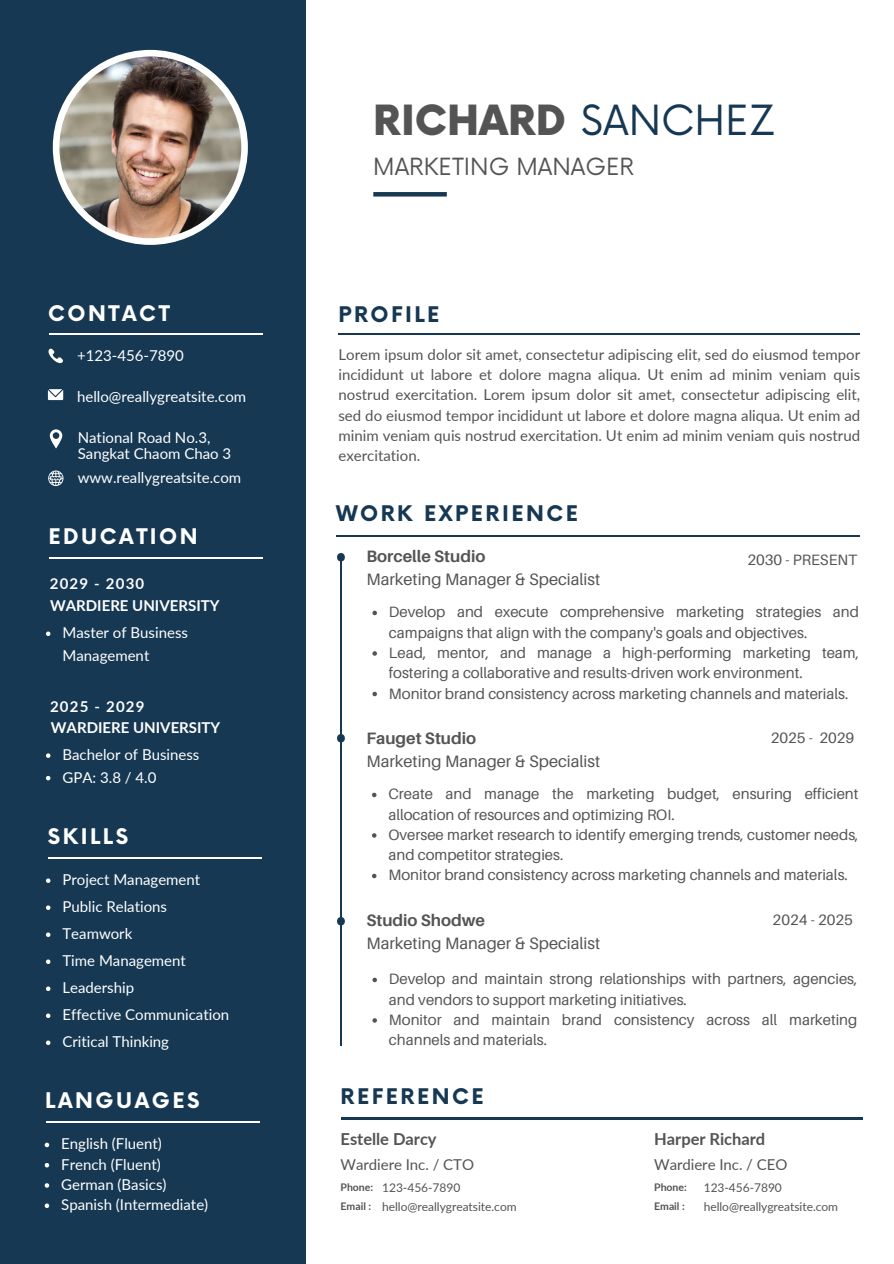
<style>
.page{position:relative;width:894px;height:1264px;background:#fff}
.page>*{position:absolute;margin:0;border:0;box-sizing:border-box;transform-origin:0 0}
.t1{font:900 40.5px "Now";color:#545454}
.t2{font:23.1px "Now";color:#545454}
.t3{font:700 21px "Now";letter-spacing:.12em;color:#fff}
.t4{font:700 21px "Now";letter-spacing:.12em;color:#163853}
.t5{font:16.5px "Aileron";color:#545454}
.t6{font:700 16.5px "Aileron";color:#545454}
.t7{font:700 16.5px "Lato";color:#545454}
.t8{font:15px/20.2px "Aileron";color:#545454}
.t9{font:15px/20.2px "Lato";color:#545454;text-align:justify}
.t10{font:15px/16.8px "Lato";color:#fff}
.t11{font:700 15px "Lato";color:#fff}
.t12{font:700 15px "Lato";letter-spacing:.08em;color:#fff}
.t13{font:12px "Lato";letter-spacing:-.005em;color:#545454}
.t14{font:700 10.5px "Lato";color:#545454}
.s1{font-weight:400;color:#163853}
</style>
<div class="page">
<div style="left:0;top:0;width:305px;height:1263px;background:#163853"></div>
<hr style="left:373px;top:192px;width:73px;height:4px;background:#163853">
<div style="left:53px;top:50px;width:195px;height:195px;background:#fff;border-radius:50%"></div>
<img style="left:59px;top:56px;width:182px;height:182px;border-radius:50%">
<svg style="left:48px;top:348px;width:15px;height:16px"></svg>
<svg style="left:48px;top:389px;width:15px;height:11px"></svg>
<svg style="left:50px;top:429px;width:12px;height:19px"></svg>
<hr style="left:49px;top:333px;width:214px;height:1px;background:#fff">
<svg style="left:48px;top:470px;width:15px;height:16px"></svg>
<hr style="left:49px;top:557px;width:214px;height:1px;background:#fff">
<hr style="left:49px;top:857px;width:213px;height:1px;background:#fff">
<hr style="left:46px;top:1121px;width:213px;height:1px;background:#fff">
<hr style="left:336px;top:535px;width:522px;height:1px;background:#163853">
<hr style="left:341px;top:1117px;width:521px;height:2px;background:#163853">
<hr style="left:338px;top:333px;width:521px;height:1px;background:#163853">
<svg style="left:46px;top:878px;width:4px;height:5px"></svg>
<svg style="left:46px;top:905px;width:4px;height:5px"></svg>
<svg style="left:46px;top:932px;width:4px;height:5px"></svg>
<svg style="left:46px;top:959px;width:4px;height:5px"></svg>
<svg style="left:46px;top:986px;width:4px;height:5px"></svg>
<svg style="left:46px;top:1013px;width:4px;height:5px"></svg>
<svg style="left:46px;top:1040px;width:4px;height:5px"></svg>
<svg style="left:46px;top:631px;width:4px;height:5px"></svg>
<svg style="left:46px;top:753px;width:4px;height:5px"></svg>
<svg style="left:46px;top:776px;width:4px;height:4px"></svg>
<svg style="left:45px;top:1142px;width:4px;height:5px"></svg>
<svg style="left:45px;top:1163px;width:4px;height:4px"></svg>
<svg style="left:45px;top:1183px;width:4px;height:4px"></svg>
<svg style="left:45px;top:1203px;width:4px;height:4px"></svg>
<svg style="left:337px;top:553px;width:8px;height:8px"></svg>
<hr style="left:340px;top:557px;width:1px;height:488px;background:#163853">
<svg style="left:337px;top:734px;width:8px;height:8px"></svg>
<svg style="left:337px;top:917px;width:8px;height:8px"></svg>
<svg style="left:372px;top:610px;width:5px;height:5px"></svg>
<svg style="left:372px;top:651px;width:5px;height:4px"></svg>
<svg style="left:372px;top:691px;width:5px;height:5px"></svg>
<svg style="left:372px;top:792px;width:4px;height:5px"></svg>
<svg style="left:372px;top:833px;width:4px;height:4px"></svg>
<svg style="left:372px;top:873px;width:4px;height:5px"></svg>
<svg style="left:372px;top:977px;width:5px;height:5px"></svg>
<svg style="left:372px;top:1018px;width:5px;height:4px"></svg>
<p class="t3" style="left:48px;top:302px;width:123px">CONTACT</p>
<p class="t10" style="left:77px;top:347px;width:108px">+123-456-7890</p>
<p class="t10" style="left:77px;top:387px;width:170px">hello@reallygreatsite.com</p>
<p class="t10" style="left:78px;top:428px;width:155px">National Road No.3,<br>Sangkat Chaom Chao 3</p>
<p class="t10" style="left:78px;top:469px;width:165px">www.reallygreatsite.com</p>
<h3 class="t3" style="left:48px;top:524px;width:151px">EDUCATION</h3>
<p class="t12" style="left:50px;top:574px;width:96px">2029 - 2030</p>
<h3 class="t11" style="left:50px;top:596px;width:171px">WARDIERE UNIVERSITY</h3>
<p class="t10" style="left:62px;top:621px;width:127px;line-height:22.5px">Master of Business<br>Management</p>
<p class="t12" style="left:50px;top:696px;width:96px">2025 - 2029</p>
<p class="t11" style="left:51px;top:718px;width:171px">WARDIERE UNIVERSITY</p>
<p class="t10" style="left:62px;top:746px;width:138px">Bachelor of Business</p>
<p class="t10" style="left:62px;top:768px;width:96px">GPA: 3.8 / 4.0</p>
<h3 class="t3" style="left:48px;top:824px;width:82px">SKILLS</h3>
<p class="t10" style="left:62px;top:871px;width:139px">Project Management</p>
<p class="t10" style="left:62px;top:898px;width:106px">Public Relations</p>
<p class="t10" style="left:62px;top:925px;width:71px">Teamwork</p>
<p class="t10" style="left:62px;top:952px;width:125px">Time Management</p>
<p class="t10" style="left:62px;top:979px;width:73px">Leadership</p>
<p class="t10" style="left:62px;top:1006px;width:168px">Effective Communication</p>
<p class="t10" style="left:62px;top:1033px;width:108px">Critical Thinking</p>
<p class="t3" style="left:45px;top:1088px;width:156px">LANGUAGES</p>
<p class="t10" style="left:61px;top:1135px;width:102px">English (Fluent)</p>
<h3 class="t10" style="left:61px;top:1155px;width:101px">French (Fluent)</h3>
<p class="t10" style="left:61px;top:1175px;width:107px">German (Basics)</p>
<p class="t10" style="left:61px;top:1195px;width:148px">Spanish (Intermediate)</p>
<p class="t1" style="left:373px;top:98px;width:403px">RICHARD <span class="s1">SANCHEZ</span></p>
<p class="t2" style="left:373px;top:154px;width:262px">MARKETING MANAGER</p>
<h2 class="t4" style="left:338px;top:303px;width:102px">PROFILE</h2>
<h4 class="t9" style="left:338px;top:344px;width:523px">Lorem ipsum dolor sit amet, consectetur adipiscing elit, sed do eiusmod tempor incididunt ut labore et dolore magna aliqua. Ut enim ad minim veniam quis nostrud exercitation. Lorem ipsum dolor sit amet, consectetur adipiscing elit, sed do eiusmod tempor incididunt ut labore et dolore magna aliqua. Ut enim ad minim veniam quis nostrud exercitation. Ut enim ad minim veniam quis nostrud exercitation.</h4>
<p class="t4" style="left:336px;top:502px;width:243px">WORK EXPERIENCE</p>
<p class="t6" style="left:366px;top:545px;width:120px">Borcelle Studio</p>
<p class="t8" style="left:747px;top:549px;width:111px">2030 - PRESENT</p>
<p class="t5" style="left:366px;top:568px;width:235px">Marketing Manager &amp; Specialist</p>
<p class="t8" style="left:389px;top:601px;width:471px">Develop and execute comprehensive marketing strategies and campaigns that align with the company's goals and objectives.</p>
<p class="t8" style="left:389px;top:642px;width:471px">Lead, mentor, and manage a high-performing marketing team, fostering a collaborative and results-driven work environment.</p>
<p class="t8" style="left:389px;top:682px;width:460px">Monitor brand consistency across marketing channels and materials.</p>
<p class="t6" style="left:366px;top:727px;width:111px">Fauget Studio</p>
<p class="t8" style="left:770px;top:727px;width:85px">2025 - 2029</p>
<p class="t5" style="left:366px;top:750px;width:235px">Marketing Manager &amp; Specialist</p>
<p class="t8" style="left:388px;top:783px;width:471px">Create and manage the marketing budget, ensuring efficient allocation of resources and optimizing ROI.</p>
<p class="t8" style="left:388px;top:824px;width:471px">Oversee market research to identify emerging trends, customer needs, and competitor strategies.</p>
<p class="t8" style="left:388px;top:864px;width:460px">Monitor brand consistency across marketing channels and materials.</p>
<p class="t6" style="left:366px;top:909px;width:120px">Studio Shodwe</p>
<p class="t8" style="left:772px;top:909px;width:82px">2024 - 2025</p>
<h3 class="t5" style="left:366px;top:932px;width:235px">Marketing Manager &amp; Specialist</h3>
<p class="t8" style="left:389px;top:968px;width:470px">Develop and maintain strong relationships with partners, agencies, and vendors to support marketing initiatives.</p>
<p class="t8" style="left:389px;top:1009px;width:470px">Monitor and maintain brand consistency across all marketing channels and materials.</p>
<h1 class="t4" style="left:340px;top:1085px;width:145px">REFERENCE</h1>
<p class="t7" style="left:340px;top:1128px;width:97px">Estelle Darcy</p>
<p class="t14" style="left:340px;top:1180px;width:34px">Phone:</p>
<p class="t14" style="left:340px;top:1199px;width:32px">Email :</p>
<p class="t9" style="left:340px;top:1154px;width:135px">Wardiere Inc. / CTO</p>
<p class="t13" style="left:382px;top:1180px;width:80px">123-456-7890</p>
<p class="t13" style="left:382px;top:1198px;width:136px">hello@reallygreatsite.com</p>
<h3 class="t7" style="left:654px;top:1128px;width:113px">Harper Richard</h3>
<p class="t14" style="left:654px;top:1180px;width:34px">Phone:</p>
<p class="t14" style="left:654px;top:1199px;width:32px">Email :</p>
<h6 class="t9" style="left:654px;top:1154px;width:135px">Wardiere Inc. / CEO</h6>
<h3 class="t13" style="left:703px;top:1180px;width:80px">123-456-7890</h3>
<p class="t13" style="left:703px;top:1198px;width:136px">hello@reallygreatsite.com</p>
</div>
